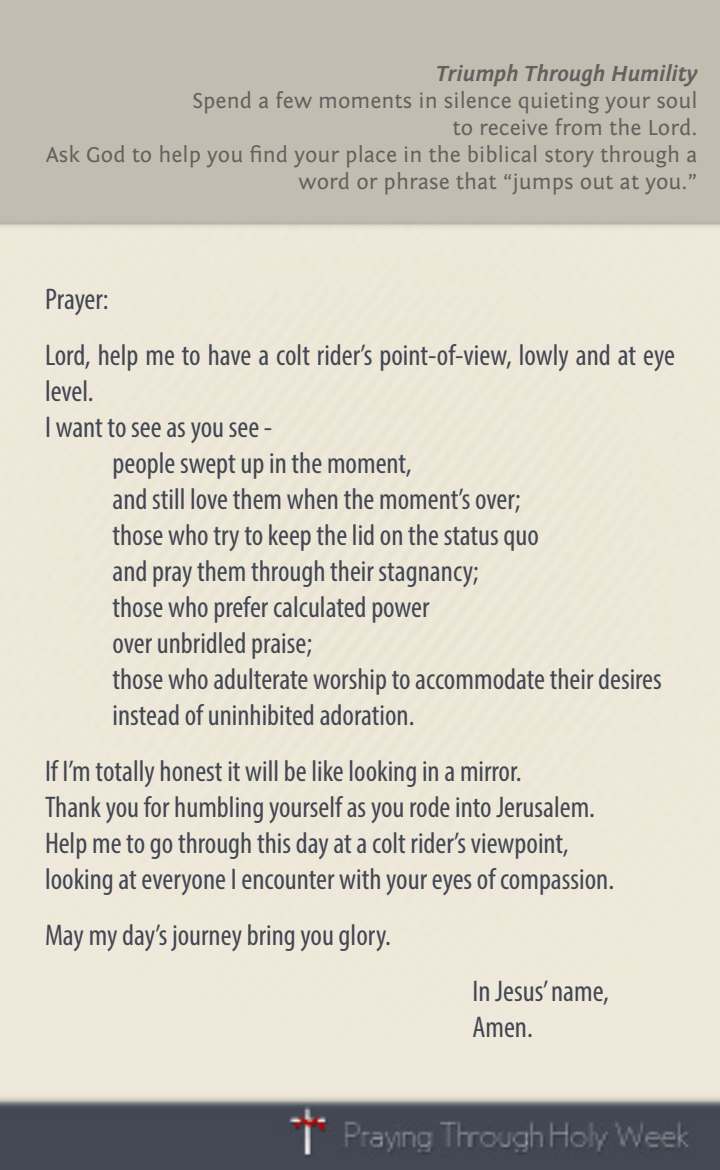
<style>
.page{position:relative;width:720px;height:1170px;background:#fff}
.page>*{position:absolute;margin:0;border:0;box-sizing:border-box;transform-origin:0 0}
.t1{font:condensed 30px/36px "Myriad Pro";color:#434753}
.t2{font:22.5px/27px "Fontin Sans CR";color:#62615e;text-align:right}
.t3{font:italic 700 22.5px "Fontin Sans CR";color:#62615e}
</style>
<div class="page">
<img style="left:0;top:0;width:720px;height:1170px">
<p class="t3" style="left:436px;top:61px;width:263px">Triumph Through Humility</p>
<p class="t2" style="left:46px;top:88px;width:653px">Spend a few moments in silence quieting your soul<br>to receive from the Lord.<br>Ask God to help you find your place in the biblical story through a word or phrase that “jumps out at you.”</p>
<p class="t1" style="left:45px;top:281px;width:65px">Prayer:</p>
<p class="t1" style="left:45px;top:337px;width:631px">Lord, help me to have a colt rider’s point-of-view, lowly and at eye level.</p>
<p class="t1" style="left:45px;top:409px;width:229px">I want to see as you see -</p>
<p class="t1" style="left:112px;top:445px;width:301px">people swept up in the moment,</p>
<p class="t1" style="left:112px;top:481px;width:410px">and still love them when the moment’s over;</p>
<p class="t1" style="left:112px;top:517px;width:428px">those who try to keep the lid on the status quo</p>
<p class="t1" style="left:112px;top:553px;width:368px">and pray them through their stagnancy;</p>
<p class="t1" style="left:112px;top:589px;width:319px">those who prefer calculated power</p>
<p class="t1" style="left:112px;top:625px;width:201px">over unbridled praise;</p>
<p class="t1" style="left:112px;top:661px;width:551px">those who adulterate worship to accommodate their desires</p>
<p class="t1" style="left:112px;top:697px;width:304px">instead of uninhibited adoration.</p>
<p class="t1" style="left:45px;top:753px;width:478px">If I’m totally honest it will be like looking in a mirror.</p>
<p class="t1" style="left:45px;top:789px;width:552px">Thank you for humbling yourself as you rode into Jerusalem.</p>
<p class="t1" style="left:45px;top:825px;width:525px">Help me to go through this day at a colt rider’s viewpoint,</p>
<p class="t1" style="left:45px;top:861px;width:571px">looking at everyone I encounter with your eyes of compassion.</p>
<p class="t1" style="left:45px;top:917px;width:347px">May my day’s journey bring you glory.</p>
<p class="t1" style="left:472px;top:973px;width:138px">In Jesus’ name,<br>Amen.</p>
</div>
